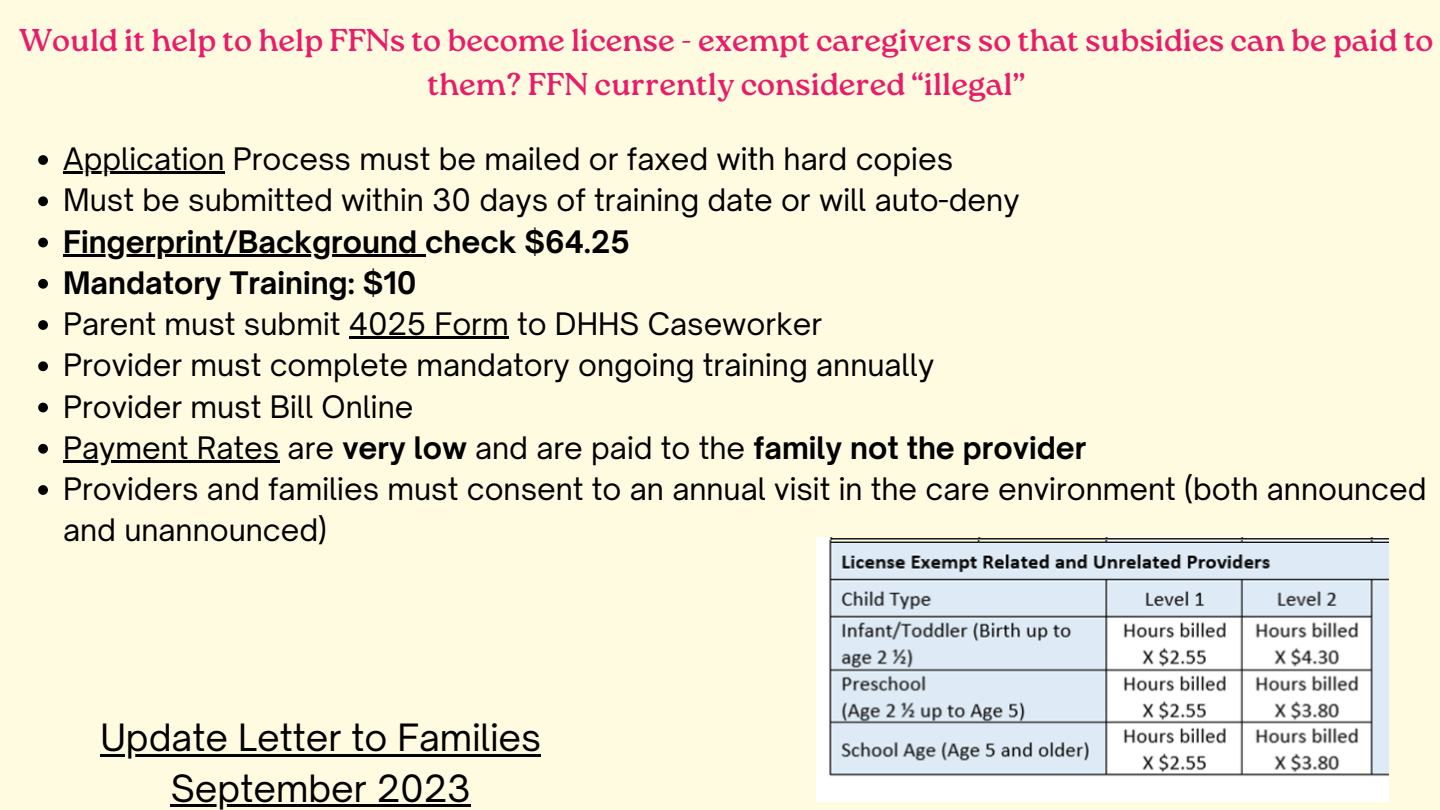
<style>
.page{position:relative;width:1440px;height:810px;background:#fffbe1}
.page>*{position:absolute;margin:0;border:0;box-sizing:border-box;transform-origin:0 0}
.t1{font:36px/50.2px "Open Sauce One";color:#000;text-align:center}
.t2{font:31.5px/43.5px "Roca One";color:#e91c69;text-align:center}
.t3{font:29.7px/41.2px "Open Sauce One";color:#000}
.t4{font:700 29.7px "Open Sauce One";color:#000}
.s1{font-weight:700}
</style>
<div class="page">
<svg style="left:38px;top:155px;width:10px;height:10px"></svg>
<hr style="left:63px;top:172px;width:162px;height:2px;background:#000">
<svg style="left:38px;top:196px;width:10px;height:10px"></svg>
<svg style="left:38px;top:238px;width:10px;height:9px"></svg>
<hr style="left:63px;top:254px;width:362px;height:2px;background:#000">
<svg style="left:38px;top:279px;width:10px;height:10px"></svg>
<svg style="left:38px;top:320px;width:10px;height:10px"></svg>
<hr style="left:349px;top:337px;width:160px;height:2px;background:#000">
<svg style="left:38px;top:361px;width:10px;height:10px"></svg>
<svg style="left:38px;top:403px;width:10px;height:9px"></svg>
<svg style="left:38px;top:444px;width:10px;height:10px"></svg>
<hr style="left:63px;top:460px;width:216px;height:3px;background:#000">
<svg style="left:38px;top:485px;width:10px;height:10px"></svg>
<img style="left:816px;top:537px;width:573px;height:264px">
<hr style="left:100px;top:754px;width:441px;height:3px;background:#000">
<hr style="left:171px;top:804px;width:300px;height:3px;background:#000">
<p class="t2" style="left:19px;top:19px;width:1416px">Would it help to help FFNs to become license - exempt caregivers so that subsidies can be paid to them? FFN currently considered “illegal”</p>
<p class="t3" style="left:63px;top:138px;width:892px">Application Process must be mailed or faxed with hard copies</p>
<p class="t3" style="left:63px;top:179px;width:958px">Must be submitted within 30 days of training date or will auto-deny</p>
<p class="t4" style="left:63px;top:223px;width:568px">Fingerprint/Background check $64.25</p>
<p class="t4" style="left:63px;top:264px;width:355px">Mandatory Training: $10</p>
<p class="t3" style="left:63px;top:303px;width:761px">Parent must submit 4025 Form to DHHS Caseworker</p>
<p class="t3" style="left:63px;top:344px;width:873px">Provider must complete mandatory ongoing training annually</p>
<p class="t3" style="left:63px;top:386px;width:352px">Provider must Bill Online</p>
<p class="t3" style="left:63px;top:427px;width:1025px">Payment Rates are <span class="s1">very low</span> and are paid to the <span class="s1">family not the provider</span></p>
<p class="t3" style="left:63px;top:468px;width:1365px">Providers and families must consent to an annual visit in the care environment (both announced and unannounced)</p>
<p class="t1" style="left:100px;top:713px;width:442px">Update Letter to Families<br>September 2023</p>
</div>
